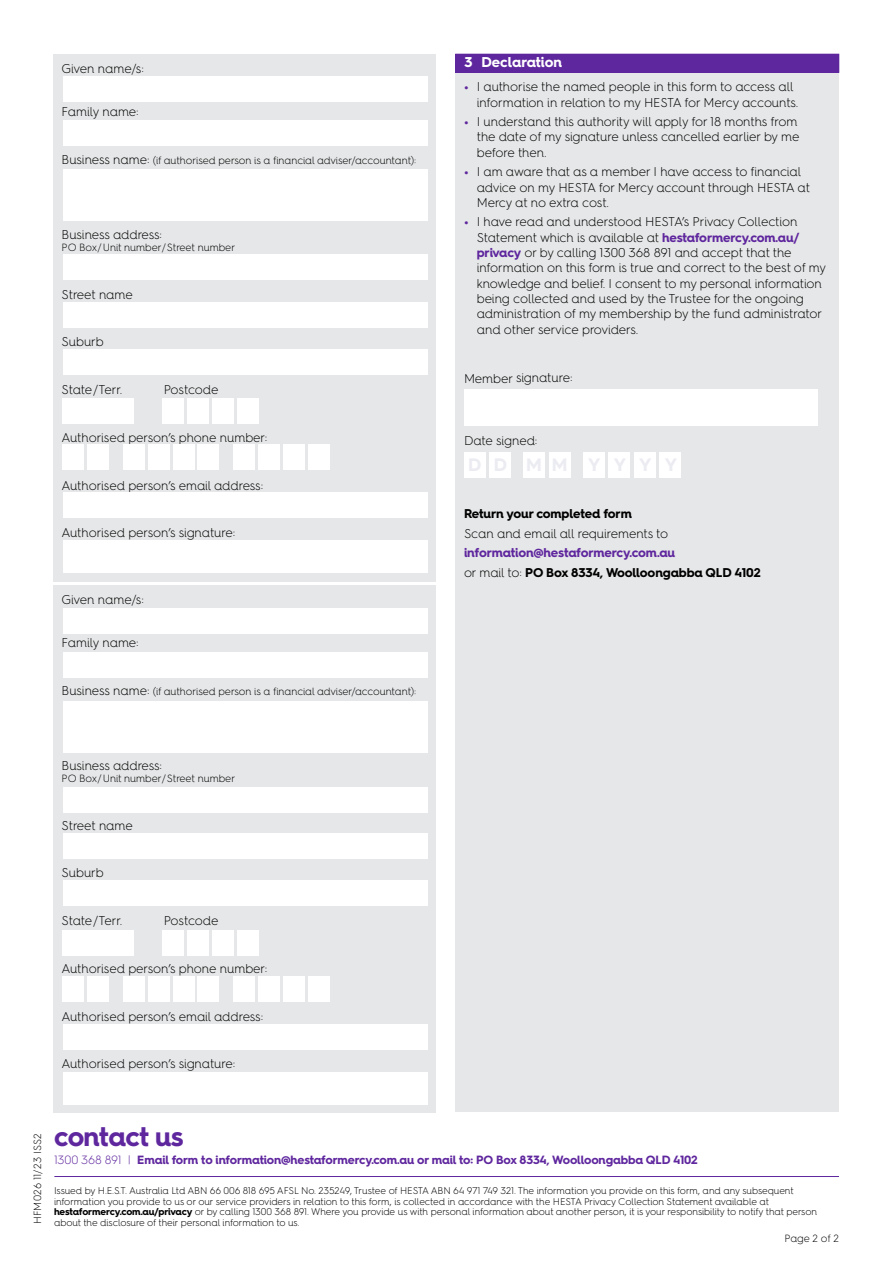
<style>
.page{position:relative;width:893px;height:1263px;background:#fff}
.page>*{position:absolute;margin:0;border:0;box-sizing:border-box;transform-origin:0 0}
.t1{font:700 27px "Hurme Geometric Sans 4";letter-spacing:-.025em;color:#5f279e}
.t2{font:700 14.25px "Hurme Geometric Sans 4";color:#fff}
.t3{font:300 12.75px/15.3px "Hurme Geometric Sans 4";letter-spacing:-.01em;color:#000}
.t4{font:700 12.75px/19.5px "Hurme Geometric Sans 4";letter-spacing:-.01em;color:#5f279e}
.t5{font:700 12.75px "Hurme Geometric Sans 4";letter-spacing:-.01em;color:#000}
.t6{font:700 12px "Hurme Geometric Sans 4";letter-spacing:-.01em;color:#5f279e}
.t7{font:300 10.5px "Hurme Geometric Sans 4";letter-spacing:-.01em;color:#000}
.t8{font:300 10.5px "Hurme Geometric Sans 4";letter-spacing:.02em;color:#000}
.t9{font:300 9.75px/10.5px "Hurme Geometric Sans 4";letter-spacing:-.01em;color:#000}
.s1{font-size:12.75px}
.s2{font-weight:700;color:#5f279e}
.s3{font-weight:300;color:#000}
.s4{color:#000}
.s5{font-weight:300}
.s6{font-weight:700}
</style>
<div class="page">
<div style="left:455px;top:72px;width:384px;height:1040px;background:#e6e7e8"></div>
<div style="left:464px;top:390px;width:353px;height:36px;background:#fff"></div>
<div style="left:464px;top:452px;width:21px;height:26px;background:#fff"></div>
<div style="left:489px;top:452px;width:22px;height:26px;background:#fff"></div>
<div style="left:523px;top:452px;width:22px;height:26px;background:#fff"></div>
<div style="left:549px;top:452px;width:21px;height:26px;background:#fff"></div>
<div style="left:583px;top:452px;width:21px;height:26px;background:#fff"></div>
<div style="left:609px;top:452px;width:21px;height:26px;background:#fff"></div>
<div style="left:634px;top:452px;width:21px;height:26px;background:#fff"></div>
<div style="left:660px;top:452px;width:21px;height:26px;background:#fff"></div>
<div style="left:456px;top:54px;width:383px;height:18px;background:#5f279e"></div>
<hr style="left:54px;top:1176px;width:785px;height:1px;background:#5f279e">
<div style="left:53px;top:585px;width:383px;height:527px;background:#e6e7e8"></div>
<div style="left:53px;top:54px;width:383px;height:527px;background:#e6e7e8"></div>
<div style="left:63px;top:76px;width:364px;height:26px;background:#fff"></div>
<div style="left:63px;top:608px;width:364px;height:26px;background:#fff"></div>
<div style="left:63px;top:120px;width:364px;height:26px;background:#fff"></div>
<div style="left:63px;top:652px;width:364px;height:26px;background:#fff"></div>
<div style="left:63px;top:255px;width:364px;height:25px;background:#fff"></div>
<div style="left:63px;top:787px;width:364px;height:25px;background:#fff"></div>
<div style="left:63px;top:302px;width:364px;height:26px;background:#fff"></div>
<div style="left:63px;top:833px;width:364px;height:26px;background:#fff"></div>
<div style="left:63px;top:349px;width:364px;height:26px;background:#fff"></div>
<div style="left:63px;top:880px;width:364px;height:26px;background:#fff"></div>
<div style="left:63px;top:492px;width:364px;height:26px;background:#fff"></div>
<div style="left:63px;top:1024px;width:364px;height:26px;background:#fff"></div>
<div style="left:63px;top:169px;width:364px;height:26px;background:#fff"></div>
<div style="left:63px;top:702px;width:364px;height:25px;background:#fff"></div>
<div style="left:63px;top:195px;width:364px;height:26px;background:#fff"></div>
<div style="left:63px;top:727px;width:364px;height:26px;background:#fff"></div>
<div style="left:63px;top:540px;width:364px;height:33px;background:#fff"></div>
<div style="left:63px;top:1072px;width:364px;height:33px;background:#fff"></div>
<div style="left:63px;top:398px;width:71px;height:26px;background:#fff"></div>
<div style="left:63px;top:930px;width:71px;height:26px;background:#fff"></div>
<div style="left:63px;top:444px;width:21px;height:26px;background:#fff"></div>
<div style="left:63px;top:976px;width:21px;height:26px;background:#fff"></div>
<div style="left:123px;top:444px;width:21px;height:26px;background:#fff"></div>
<div style="left:123px;top:976px;width:21px;height:26px;background:#fff"></div>
<div style="left:233px;top:444px;width:22px;height:26px;background:#fff"></div>
<div style="left:233px;top:976px;width:22px;height:26px;background:#fff"></div>
<div style="left:173px;top:444px;width:21px;height:26px;background:#fff"></div>
<div style="left:173px;top:976px;width:21px;height:26px;background:#fff"></div>
<div style="left:283px;top:444px;width:21px;height:26px;background:#fff"></div>
<div style="left:283px;top:976px;width:21px;height:26px;background:#fff"></div>
<div style="left:162px;top:398px;width:22px;height:26px;background:#fff"></div>
<div style="left:162px;top:930px;width:22px;height:26px;background:#fff"></div>
<div style="left:88px;top:444px;width:21px;height:26px;background:#fff"></div>
<div style="left:88px;top:976px;width:21px;height:26px;background:#fff"></div>
<div style="left:148px;top:444px;width:21px;height:26px;background:#fff"></div>
<div style="left:148px;top:976px;width:21px;height:26px;background:#fff"></div>
<div style="left:258px;top:444px;width:22px;height:26px;background:#fff"></div>
<div style="left:258px;top:976px;width:22px;height:26px;background:#fff"></div>
<div style="left:198px;top:444px;width:21px;height:26px;background:#fff"></div>
<div style="left:198px;top:976px;width:21px;height:26px;background:#fff"></div>
<div style="left:308px;top:444px;width:21px;height:26px;background:#fff"></div>
<div style="left:308px;top:976px;width:21px;height:26px;background:#fff"></div>
<div style="left:187px;top:398px;width:21px;height:26px;background:#fff"></div>
<div style="left:187px;top:930px;width:21px;height:26px;background:#fff"></div>
<div style="left:212px;top:398px;width:21px;height:26px;background:#fff"></div>
<div style="left:212px;top:930px;width:21px;height:26px;background:#fff"></div>
<div style="left:237px;top:398px;width:21px;height:26px;background:#fff"></div>
<div style="left:237px;top:930px;width:21px;height:26px;background:#fff"></div>
<p class="t3" style="left:62px;top:60px;width:84px">Given name/s:</p>
<p class="t3" style="left:62px;top:104px;width:79px">Family name:</p>
<p class="t7" style="left:62px;top:153px;width:356px"><span class="s1">Business name:</span> (if authorised person is a financial adviser/accountant):</p>
<p class="t3" style="left:62px;top:226px;width:102px">Business address:</p>
<p class="t7" style="left:62px;top:240px;width:175px">PO Box/Unit number/Street number</p>
<p class="t3" style="left:62px;top:286px;width:73px">Street name</p>
<p class="t3" style="left:62px;top:334px;width:44px">Suburb</p>
<p class="t3" style="left:62px;top:382px;width:62px">State/Terr.</p>
<p class="t3" style="left:164px;top:382px;width:56px">Postcode</p>
<p class="t3" style="left:62px;top:430px;width:207px">Authorised person’s phone number:</p>
<p class="t3" style="left:62px;top:477px;width:203px">Authorised person’s email address:</p>
<p class="t3" style="left:62px;top:525px;width:175px">Authorised person’s signature:</p>
<p class="t3" style="left:62px;top:591px;width:84px">Given name/s:</p>
<p class="t3" style="left:62px;top:635px;width:79px">Family name:</p>
<p class="t7" style="left:62px;top:684px;width:356px"><span class="s1">Business name:</span> (if authorised person is a financial adviser/accountant):</p>
<p class="t2" style="left:464px;top:52px;width:99px">3 Declaration</p>
<p class="t3" style="left:477px;top:79px;width:323px;text-indent:-13px"><span class="s2">•</span> I authorise the named people in this form to access all information in relation to my HESTA for Mercy accounts.</p>
<p class="t3" style="left:477px;top:114px;width:324px;text-indent:-13px"><span class="s2">•</span> I understand this authority will apply for 18 months from the date of my signature unless cancelled earlier by me before then.</p>
<p class="t3" style="left:477px;top:164px;width:335px;text-indent:-13px"><span class="s2">•</span> I am aware that as a member I have access to financial advice on my HESTA for Mercy account through HESTA at<br>Mercy at no extra cost.</p>
<p class="t3" style="left:477px;top:214px;width:351px;text-indent:-13px"><span class="s2">•</span> I have read and understood HESTA’s Privacy Collection Statement which is available at <span class="s2">hestaformercy.com.au/ privacy</span> or by calling 1300 368 891 and accept that the information on this form is true and correct to the best of my knowledge and belief. I consent to my personal information being collected and used by the Trustee for the ongoing administration of my membership by the fund administrator and other service providers.</p>
<p class="t3" style="left:464px;top:370px;width:110px">Member signature:</p>
<p class="t3" style="left:464px;top:433px;width:75px">Date signed:</p>
<p class="t5" style="left:464px;top:505px;width:169px">Return your completed form</p>
<p class="t3" style="left:464px;top:526px;width:206px">Scan and email all requirements to</p>
<p class="t4" style="left:464px;top:543px;width:298px">information@hestaformercy.com.au<br><span class="s3">or mail to:</span> <span class="s4">PO Box 8334, Woolloongabba QLD 4102</span></p>
<p class="t3" style="left:62px;top:757px;width:102px">Business address:</p>
<p class="t7" style="left:62px;top:771px;width:175px">PO Box/Unit number/Street number</p>
<p class="t3" style="left:62px;top:817px;width:73px">Street name</p>
<p class="t3" style="left:62px;top:865px;width:44px">Suburb</p>
<p class="t3" style="left:62px;top:913px;width:62px">State/Terr.</p>
<p class="t3" style="left:164px;top:913px;width:56px">Postcode</p>
<p class="t3" style="left:62px;top:961px;width:207px">Authorised person’s phone number:</p>
<p class="t3" style="left:62px;top:1008px;width:203px">Authorised person’s email address:</p>
<p class="t3" style="left:62px;top:1056px;width:175px">Authorised person’s signature:</p>
<p class="t8" style="left:30px;top:1224px;width:93px;rotate:-90deg">HFM026 11/23 ISS2</p>
<h1 class="t1" style="left:54px;top:1118px;width:131px">contact us</h1>
<p class="t6" style="left:54px;top:1151px;width:645px"><span class="s5">1300 368 891 |</span> Email form to information@hestaformercy.com.au or mail to: PO Box 8334, Woolloongabba QLD 4102</p>
<p class="t9" style="left:54px;top:1185px;width:765px">Issued by H.E.S.T. Australia Ltd ABN 66 006 818 695 AFSL No. 235249, Trustee of HESTA ABN 64 971 749 321. The information you provide on this form, and any subsequent information you provide to us or our service providers in relation to this form, is collected in accordance with the HESTA Privacy Collection Statement available at <span class="s6">hestaformercy.com.au/privacy</span> or by calling 1300 368 891. Where you provide us with personal information about another person, it is your responsibility to notify that person about the disclosure of their personal information to us.</p>
<p class="t7" style="left:784px;top:1231px;width:56px">Page 2 of 2</p>
</div>
